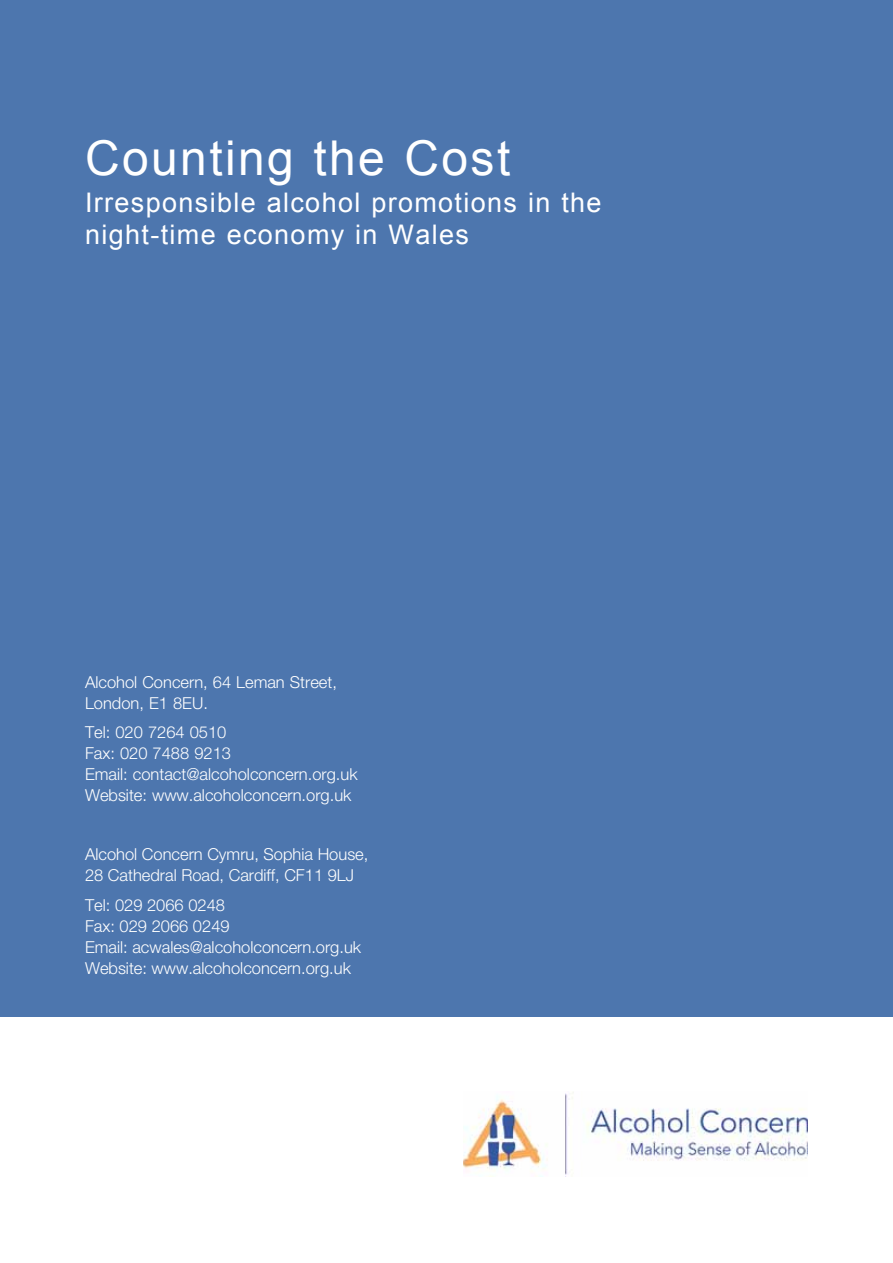
<style>
.page{position:relative;width:893px;height:1263px;background:#fff}
.page>*{position:absolute;margin:0;border:0;box-sizing:border-box;transform-origin:0 0}
.t1{font:48px "Arial";letter-spacing:.05em;color:#fff}
.t2{font:27px/32.4px "Arial";letter-spacing:.05em;color:#fff}
.t3{font:300 16.5px/21px "Helvetica Neue";color:#fff}
</style>
<div class="page">
<div style="left:0;top:0;width:893px;height:1016px;background:#4d76ae"></div>
<img style="left:463px;top:1092px;width:345px;height:83px">
<h1 class="t1" style="left:85px;top:127px;width:427px">Counting the Cost</h1>
<h2 class="t2" style="left:85px;top:187px;width:518px">Irresponsible alcohol promotions in the night-time economy in Wales</h2>
<p class="t3" style="left:85px;top:671px;width:253px">Alcohol Concern, 64 Leman Street,<br>London, E1 8EU.</p>
<p class="t3" style="left:85px;top:721px;width:274px">Tel: 020 7264 0510<br>Fax: 020 7488 9213<br>Email: contact@alcoholconcern.org.uk<br>Website: www.alcoholconcern.org.uk</p>
<p class="t3" style="left:85px;top:843px;width:285px">Alcohol Concern Cymru, Sophia House,<br>28 Cathedral Road, Cardiff, CF11 9LJ</p>
<p class="t3" style="left:85px;top:894px;width:278px">Tel: 029 2066 0248<br>Fax: 029 2066 0249<br>Email: acwales@alcoholconcern.org.uk<br>Website: www.alcoholconcern.org.uk</p>
</div>
